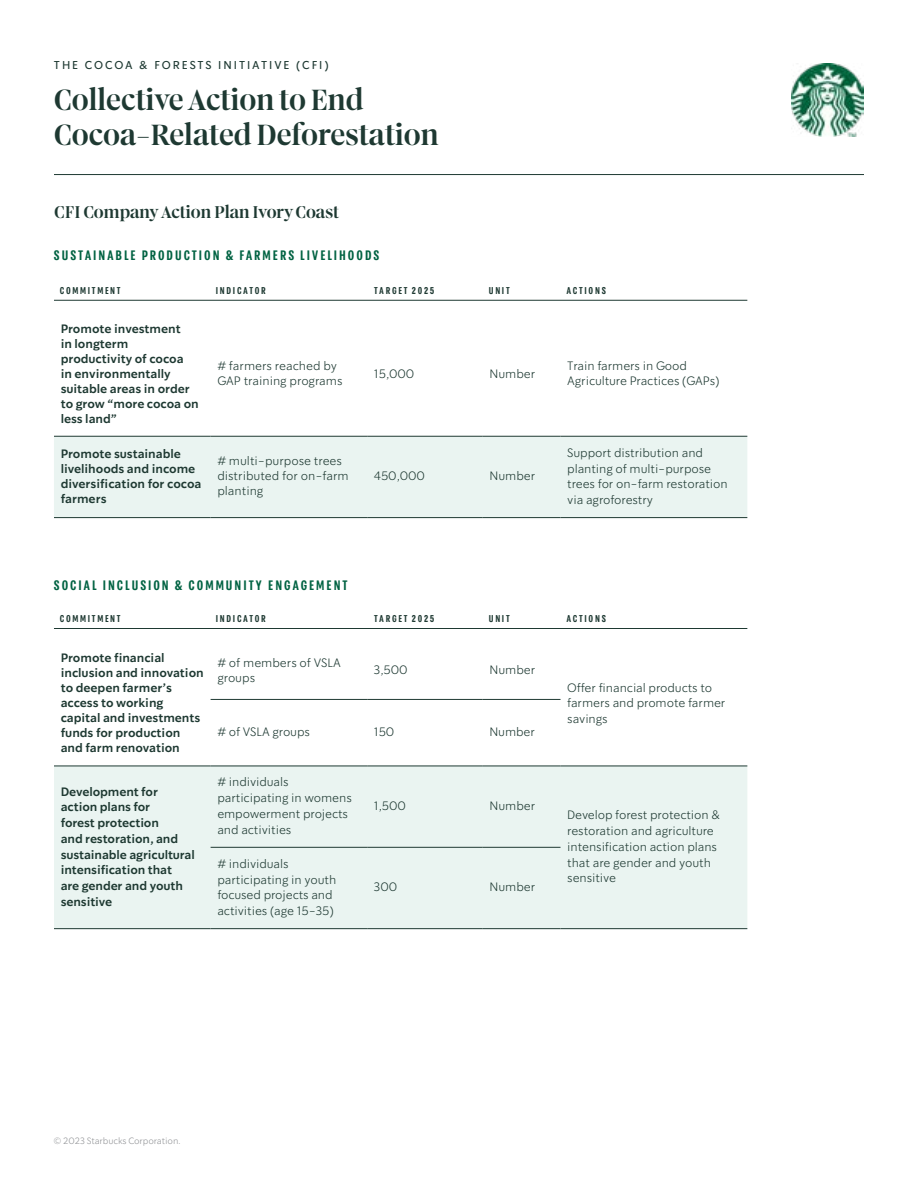
<style>
.page{position:relative;width:918px;height:1188px;background:#fff}
.page>*{position:absolute;margin:0;border:0;box-sizing:border-box;transform-origin:0 0}
.t1{font:600 27px/34.5px "Lander Grande";color:#1e3932}
.t2{font:600 15.75px "Lander Grande";color:#1e3932}
.t3{font:700 13.5px "Pike";letter-spacing:.145em;color:#006242}
.t4{font:300 12px/15.8px "So Do Sans";letter-spacing:-.01em;color:#1e3932}
.t5{font:600 12px/15px "So Do Sans";letter-spacing:-.005em;color:#1e3932}
.t6{font:11.25px "So Do Sans";letter-spacing:.175em;color:#1e3932}
.t7{font:700 9.75px "Pike";letter-spacing:.17em;color:#1e3932}
.t8{font:300 9px "So Do Sans";letter-spacing:-.015em;color:#939598}
</style>
<div class="page">
<hr style="left:54px;top:174px;width:810px;height:1px;background:#1e3932">
<img style="left:791px;top:64px;width:72px;height:73px">
<hr style="left:54px;top:300px;width:693px;height:1px;background:#1e3932">
<hr style="left:54px;top:628px;width:693px;height:1px;background:#1e3932">
<div style="left:54px;top:437px;width:693px;height:80px;background:#eaf4f1"></div>
<hr style="left:54px;top:436px;width:157px;height:1px;background:#1e3932">
<hr style="left:211px;top:436px;width:156px;height:1px;background:#1e3932">
<hr style="left:367px;top:436px;width:116px;height:1px;background:#1e3932">
<hr style="left:483px;top:436px;width:78px;height:1px;background:#1e3932">
<hr style="left:561px;top:436px;width:186px;height:1px;background:#1e3932">
<hr style="left:54px;top:517px;width:157px;height:1px;background:#1e3932">
<hr style="left:211px;top:517px;width:156px;height:1px;background:#1e3932">
<hr style="left:367px;top:517px;width:116px;height:1px;background:#1e3932">
<hr style="left:483px;top:517px;width:78px;height:1px;background:#1e3932">
<hr style="left:561px;top:517px;width:186px;height:1px;background:#1e3932">
<svg style="left:54px;top:698px;width:693px;height:68px"></svg>
<div style="left:54px;top:767px;width:693px;height:161px;background:#eaf4f1"></div>
<hr style="left:211px;top:699px;width:156px;height:1px;background:#1e3932">
<hr style="left:367px;top:699px;width:116px;height:1px;background:#1e3932">
<hr style="left:483px;top:699px;width:78px;height:1px;background:#1e3932">
<hr style="left:54px;top:766px;width:157px;height:1px;background:#1e3932">
<hr style="left:211px;top:766px;width:156px;height:1px;background:#1e3932">
<hr style="left:367px;top:766px;width:116px;height:1px;background:#1e3932">
<hr style="left:483px;top:766px;width:78px;height:1px;background:#1e3932">
<hr style="left:561px;top:766px;width:186px;height:1px;background:#1e3932">
<hr style="left:211px;top:847px;width:156px;height:1px;background:#1e3932">
<hr style="left:367px;top:847px;width:116px;height:1px;background:#1e3932">
<hr style="left:483px;top:847px;width:78px;height:1px;background:#1e3932">
<hr style="left:54px;top:928px;width:157px;height:1px;background:#1e3932">
<hr style="left:561px;top:928px;width:186px;height:1px;background:#1e3932">
<hr style="left:211px;top:928px;width:156px;height:1px;background:#1e3932">
<hr style="left:367px;top:928px;width:116px;height:1px;background:#1e3932">
<hr style="left:483px;top:928px;width:78px;height:1px;background:#1e3932">
<p class="t6" style="left:54px;top:58px;width:276px">THE COCOA &amp; FORESTS INITIATIVE (CFI)</p>
<h1 class="t1" style="left:54px;top:84px;width:387px">Collective Action to End<br>Cocoa-Related Deforestation</h1>
<h2 class="t2" style="left:54px;top:201px;width:286px">CFI Company Action Plan Ivory Coast</h2>
<p class="t3" style="left:54px;top:247px;width:327px">SUSTAINABLE PRODUCTION &amp; FARMERS LIVELIHOODS</p>
<p class="t7" style="left:60px;top:285px;width:62px">COMMITMENT</p>
<p class="t7" style="left:216px;top:285px;width:51px">INDICATOR</p>
<p class="t7" style="left:374px;top:285px;width:62px">TARGET 2025</p>
<p class="t7" style="left:489px;top:285px;width:22px">UNIT</p>
<p class="t7" style="left:567px;top:285px;width:41px">ACTIONS</p>
<p class="t5" style="left:61px;top:321px;width:140px">Promote investment<br>in longterm productivity of cocoa<br>in environmentally suitable areas in order to grow “more cocoa on less land”</p>
<p class="t4" style="left:217px;top:359px;width:127px;line-height:15px"># farmers reached by<br>GAP training programs</p>
<p class="t4" style="left:374px;top:366px;width:42px">15,000</p>
<p class="t4" style="left:490px;top:366px;width:47px">Number</p>
<p class="t4" style="left:567px;top:359px;width:154px;line-height:15px">Train farmers in Good<br>Agriculture Practices (GAPs)</p>
<p class="t5" style="left:61px;top:446px;width:142px">Promote sustainable livelihoods and income diversification for cocoa farmers</p>
<p class="t4" style="left:217px;top:454px;width:133px;line-height:15px"># multi-purpose trees distributed for on-farm planting</p>
<p class="t4" style="left:374px;top:469px;width:53px">450,000</p>
<p class="t4" style="left:490px;top:469px;width:47px">Number</p>
<p class="t3" style="left:54px;top:577px;width:295px">SOCIAL INCLUSION &amp; COMMUNITY ENGAGEMENT</p>
<p class="t4" style="left:567px;top:445px;width:162px">Support distribution and planting of multi-purpose trees for on-farm restoration via agroforestry</p>
<p class="t7" style="left:60px;top:613px;width:62px">COMMITMENT</p>
<p class="t7" style="left:216px;top:613px;width:51px">INDICATOR</p>
<p class="t7" style="left:374px;top:613px;width:62px">TARGET 2025</p>
<p class="t7" style="left:489px;top:613px;width:22px">UNIT</p>
<p class="t7" style="left:567px;top:613px;width:41px">ACTIONS</p>
<p class="t5" style="left:61px;top:651px;width:145px">Promote financial inclusion and innovation to deepen farmer’s access to working capital and investments funds for production and farm renovation</p>
<p class="t4" style="left:217px;top:655px;width:125px;line-height:15px"># of members of VSLA groups</p>
<p class="t4" style="left:374px;top:662px;width:35px">3,500</p>
<p class="t4" style="left:490px;top:662px;width:47px">Number</p>
<p class="t4" style="left:217px;top:724px;width:94px"># of VSLA groups</p>
<p class="t4" style="left:374px;top:724px;width:22px">150</p>
<p class="t4" style="left:490px;top:724px;width:47px">Number</p>
<p class="t5" style="left:61px;top:784px;width:136px;line-height:15.8px">Development for action plans for<br>forest protection<br>and restoration, and sustainable agricultural intensification that<br>are gender and youth sensitive</p>
<p class="t4" style="left:217px;top:775px;width:136px"># individuals participating in womens empowerment projects and activities</p>
<p class="t4" style="left:217px;top:856px;width:121px"># individuals participating in youth focused projects and activities (age 15-35)</p>
<p class="t4" style="left:374px;top:798px;width:33px">1,500</p>
<p class="t4" style="left:490px;top:798px;width:47px">Number</p>
<p class="t4" style="left:374px;top:880px;width:25px">300</p>
<p class="t4" style="left:490px;top:880px;width:47px">Number</p>
<p class="t4" style="left:567px;top:680px;width:160px">Offer financial products to farmers and promote farmer savings</p>
<p class="t4" style="left:567px;top:807px;width:154px">Develop forest protection &amp; restoration and agriculture intensification action plans that are gender and youth sensitive</p>
<p class="t8" style="left:54px;top:1136px;width:128px">© 2023 Starbucks Corporation.</p>
</div>
